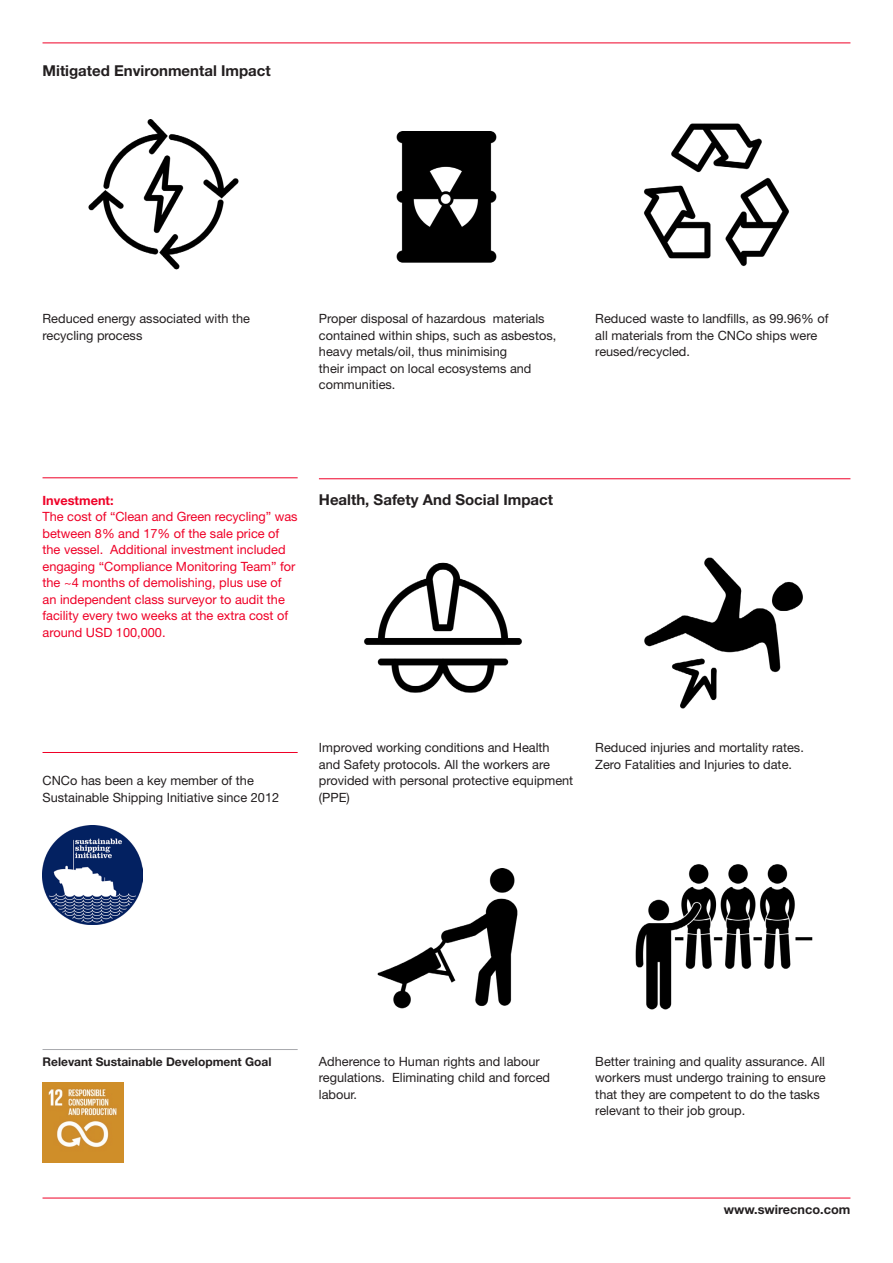
<style>
.page{position:relative;width:893px;height:1263px;background:#fff}
.page>*{position:absolute;margin:0;border:0;box-sizing:border-box;transform-origin:0 0}
.t1{font:700 15px "Helvetica Neue LT Std";color:#231f20}
.t2{font:12.75px/16.5px "Helvetica Neue LT Std";color:#231f20}
.t3{font:12.75px/16.5px "Helvetica Neue LT Std";color:#ef0027}
.t4{font:700 12.75px "Helvetica Neue LT Std";color:#231f20}
.t5{font:700 12.75px "Helvetica Neue LT Std";color:#ef0027}
.t6{font:700 12px "Helvetica Neue LT Std";color:#231f20}
</style>
<div class="page">
<hr style="left:43px;top:1198px;width:807px;height:1px;background:#ef0027">
<hr style="left:319px;top:478px;width:531px;height:1px;background:#ef0027">
<img style="left:88px;top:120px;width:151px;height:150px">
<img style="left:396px;top:132px;width:101px;height:131px">
<img style="left:644px;top:123px;width:145px;height:144px">
<img style="left:364px;top:562px;width:158px;height:131px">
<img style="left:644px;top:557px;width:159px;height:152px">
<img style="left:377px;top:869px;width:141px;height:140px">
<img style="left:635px;top:864px;width:178px;height:146px">
<hr style="left:43px;top:477px;width:255px;height:1px;background:#ef0027">
<hr style="left:43px;top:752px;width:255px;height:1px;background:#ef0027">
<img style="left:43px;top:825px;width:99px;height:100px">
<hr style="left:43px;top:43px;width:807px;height:1px;background:#ef0027">
<img style="left:43px;top:1082px;width:80px;height:81px">
<hr style="left:43px;top:1049px;width:255px;height:1px;background:#a8a9ad">
<p class="t1" style="left:43px;top:61px;width:230px">Mitigated Environmental Impact</p>
<p class="t2" style="left:43px;top:310px;width:209px">Reduced energy associated with the</p>
<p class="t2" style="left:43px;top:327px;width:101px">recycling process</p>
<p class="t2" style="left:319px;top:310px;width:239px">Proper disposal of hazardous materials contained within ships, such as asbestos, heavy metals/oil, thus minimising<br>their impact on local ecosystems and communities.</p>
<p class="t2" style="left:595px;top:310px;width:235px">Reduced waste to landfills, as 99.96% of all materials from the CNCo ships were reused/recycled.</p>
<p class="t5" style="left:43px;top:492px;width:73px">Investment:</p>
<p class="t3" style="left:43px;top:508px;width:257px">The cost of “Clean and Green recycling” was between 8% and 17% of the sale price of the vessel. Additional investment included engaging “Compliance Monitoring Team” for the ~4 months of demolishing, plus use of an independent class surveyor to audit the facility every two weeks at the extra cost of around USD 100,000.</p>
<p class="t1" style="left:319px;top:490px;width:236px">Health, Safety And Social Impact</p>
<p class="t2" style="left:43px;top:772px;width:238px">CNCo has been a key member of the<br>Sustainable Shipping Initiative since 2012</p>
<p class="t2" style="left:319px;top:739px;width:256px">Improved working conditions and Health and Safety protocols. All the workers are provided with personal protective equipment (PPE)</p>
<p class="t2" style="left:595px;top:739px;width:210px">Reduced injuries and mortality rates.</p>
<p class="t2" style="left:595px;top:756px;width:198px">Zero Fatalities and Injuries to date.</p>
<p class="t6" style="left:43px;top:1054px;width:231px">Relevant Sustainable Development Goal</p>
<p class="t2" style="left:319px;top:1053px;width:233px">Adherence to Human rights and labour regulations. Eliminating child and forced labour.</p>
<p class="t2" style="left:595px;top:1053px;width:232px">Better training and quality assurance. All workers must undergo training to ensure that they are competent to do the tasks relevant to their job group.</p>
<p class="t4" style="left:724px;top:1202px;width:128px">www.swirecnco.com</p>
</div>
